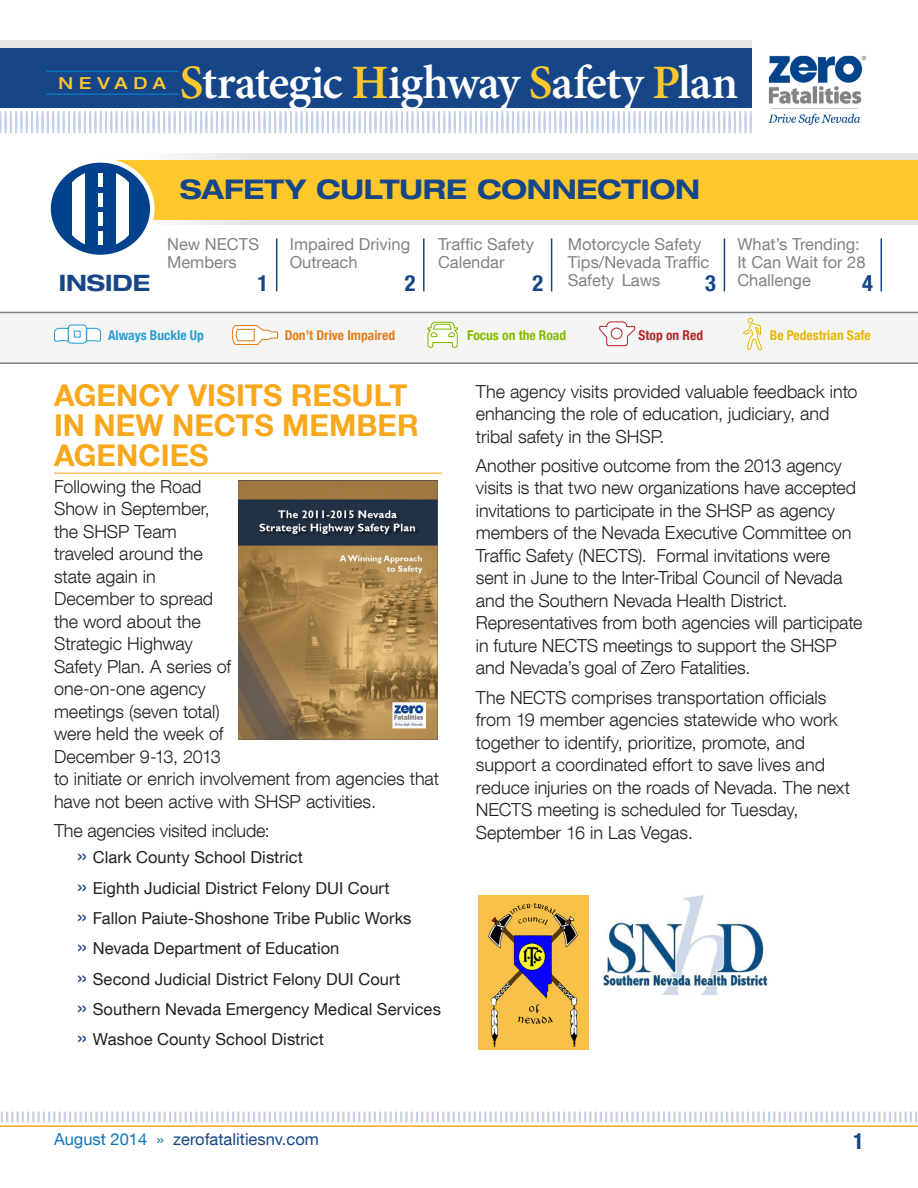
<style>
.page{position:relative;width:918px;height:1188px;background:#fff}
.page>*{position:absolute;margin:0;border:0;box-sizing:border-box;transform-origin:0 0}
.t1{font:600 48px "Minion Pro";letter-spacing:-.025em;color:#fff}
.Heading_1{font:700 30px/30px "Helvetica Neue LT Com";letter-spacing:.005em;color:#f9a71b}
.t2{font:700 expanded 27px "Helvetica Neue LT Com";letter-spacing:-.005em;color:#164687}
.Inside__Page_numbers{font:700 condensed 22.5px "Helvetica Neue LT Com";color:#164687}
.t3{font:700 expanded 22.5px "Helvetica Neue LT Com";letter-spacing:-.005em;color:#164687}
.Body{font:300 18px/22.5px "Helvetica Neue LT Com";letter-spacing:-.005em;color:#231f20}
.t4{font:16.5px "Helvetica Neue LT Com";letter-spacing:.005em;color:#231f20}
.Inside__Header_info{font:16.5px/18px "Helvetica Neue LT Com";color:#808284}
.t5{font:16.5px "Helvetica Neue LT Com";color:#164687}
.t6{font:500 expanded 16.5px "Helvetica Neue LT Com";letter-spacing:.35em;color:#fec82d}
.t7{font:700 condensed 13.5px "Helvetica Neue LT Com";color:#e57f1a}
.t8{font:700 condensed 13.5px "Helvetica Neue LT Com";color:#e7b806}
.t9{font:700 condensed 13.5px "Helvetica Neue LT Com";color:#2a9fd5}
.t10{font:700 condensed 13.5px "Helvetica Neue LT Com";color:#83bc00}
.t11{font:700 condensed 13.5px "Helvetica Neue LT Com";color:#b6272b}
.s1{color:#fec82d}
.s2{font-size:22.5px;color:#164687}
.s3{color:#1074bc}
</style>
<div class="page">
<svg style="left:154px;top:153px;width:764px;height:71px;background:#e9e3d6"></svg>
<svg style="left:0;top:312px;width:918px;height:52px;fill:#f5f5f6"></svg>
<div style="left:0;top:40px;width:752px;height:8px;background:#e6e5e5"></div>
<div style="left:0;top:48px;width:752px;height:60px;background:#164687"></div>
<hr style="left:46px;top:93px;width:132px;height:2px;background:#1074bc">
<svg style="left:0;top:111px;width:752px;height:22px"></svg>
<svg style="left:0;top:1111px;width:918px;height:11px"></svg>
<hr style="left:46px;top:71px;width:132px;height:1px;background:#1074bc">
<hr style="left:0;top:1125px;width:918px;height:2px;background:#f9a71b">
<img style="left:768px;top:55px;width:99px;height:70px">
<div style="left:98px;top:160px;width:820px;height:59px;background:#fec82d"></div>
<div style="left:49px;top:160px;width:103px;height:97px;background:#02428c;border-radius:50%"></div>
<div style="left:46px;top:158px;width:109px;height:101px;border:4px solid #fff;border-radius:50%"></div>
<div style="left:68px;top:325px;width:18px;height:18px;background:#fff;border-radius:3px"></div>
<div style="left:68px;top:324px;width:19px;height:20px;border:1px solid #2a9fd5;border-radius:3px"></div>
<svg style="left:53px;top:327px;width:49px;height:15px"></svg>
<svg style="left:231px;top:325px;width:48px;height:21px"></svg>
<svg style="left:427px;top:321px;width:32px;height:27px"></svg>
<svg style="left:599px;top:321px;width:37px;height:26px"></svg>
<div style="left:611px;top:328px;width:11px;height:11px;background:#fff;border-radius:50%"></div>
<div style="left:611px;top:328px;width:12px;height:11px;border:1px solid #b6272b;border-radius:50%"></div>
<svg style="left:742px;top:318px;width:21px;height:38px"></svg>
<svg style="left:72px;top:170px;width:13px;height:78px"></svg>
<svg style="left:116px;top:170px;width:13px;height:78px"></svg>
<div style="left:98px;top:174px;width:5px;height:13px;background:#fff"></div>
<div style="left:98px;top:193px;width:5px;height:13px;background:#fff"></div>
<div style="left:98px;top:212px;width:5px;height:14px;background:#fff"></div>
<div style="left:98px;top:232px;width:5px;height:13px;background:#fff"></div>
<hr style="left:54px;top:473px;width:388px;height:1px;background:#f9a71b">
<img style="left:478px;top:896px;width:110px;height:154px">
<img style="left:604px;top:895px;width:164px;height:100px">
<img style="left:239px;top:480px;width:198px;height:259px">
<hr style="left:276px;top:238px;width:1px;height:53px;background:#164687">
<hr style="left:423px;top:238px;width:2px;height:53px;background:#164687">
<hr style="left:551px;top:238px;width:1px;height:53px;background:#164687">
<hr style="left:724px;top:238px;width:1px;height:53px;background:#164687">
<hr style="left:880px;top:238px;width:2px;height:53px;background:#164687">
<p class="t6" style="left:59px;top:73px;width:109px">NEVADA</p>
<h1 class="t1" style="left:180px;top:49px;width:560px"><span class="s1">S</span>trategic <span class="s1">H</span>ighway <span class="s1">S</span>afety <span class="s1">P</span>lan</h1>
<h3 class="t2" style="left:180px;top:172px;width:522px">SAFETY CULTURE CONNECTION</h3>
<p class="t3" style="left:59px;top:268px;width:93px">INSIDE</p>
<p class="Inside__Header_info" style="left:167px;top:235px;width:93px">New NECTS<br>Members</p>
<p class="Inside__Header_info" style="left:290px;top:235px;width:122px">Impaired Driving<br>Outreach</p>
<p class="Inside__Header_info" style="left:438px;top:235px;width:97px">Traffic Safety<br>Calendar</p>
<p class="Inside__Header_info" style="left:568px;top:235px;width:143px">Motorcycle Safety<br>Tips/Nevada Traffic<br>Safety Laws</p>
<p class="Inside__Header_info" style="left:737px;top:235px;width:130px">What’s Trending:<br>It Can Wait for 28</p>
<p class="Inside__Page_numbers" style="left:258px;top:270px;width:12px">1</p>
<p class="Inside__Page_numbers" style="left:405px;top:270px;width:12px">2</p>
<p class="Inside__Page_numbers" style="left:533px;top:270px;width:12px">2</p>
<p class="Inside__Page_numbers" style="left:705px;top:270px;width:12px">3</p>
<p class="Inside__Header_info" style="left:737px;top:271px;width:75px">Challenge</p>
<p class="Inside__Page_numbers" style="left:862px;top:270px;width:12px">4</p>
<p class="t9" style="left:108px;top:327px;width:97px">Always Buckle Up</p>
<p class="t7" style="left:285px;top:327px;width:112px">Don’t Drive Impaired</p>
<p class="t10" style="left:467px;top:327px;width:100px">Focus on the Road</p>
<p class="t11" style="left:639px;top:327px;width:66px">Stop on Red</p>
<p class="t8" style="left:770px;top:327px;width:102px">Be Pedestrian Safe</p>
<p class="Heading_1" style="left:54px;top:380px;width:366px">AGENCY VISITS RESULT<br>IN NEW NECTS MEMBER<br>AGENCIES</p>
<p class="Body" style="left:54px;top:475px;width:387px">Following the Road<br>Show in September,<br>the SHSP Team<br>traveled around the<br>state again in<br>December to spread<br>the word about the<br>Strategic Highway<br>Safety Plan. A series of<br>one-on-one agency<br>meetings (seven total)<br>were held the week of<br>December 9-13, 2013<br>to initiate or enrich involvement from agencies that have not been active with SHSP activities.</p>
<p class="Body" style="left:54px;top:819px;width:217px">The agencies visited include:</p>
<p class="t4" style="left:77px;top:847px;width:228px"><span class="s2">»</span> Clark County School District</p>
<p class="t4" style="left:77px;top:878px;width:315px"><span class="s2">»</span> Eighth Judicial District Felony DUI Court</p>
<p class="t4" style="left:77px;top:908px;width:336px"><span class="s2">»</span> Fallon Paiute-Shoshone Tribe Public Works</p>
<p class="t4" style="left:77px;top:938px;width:264px"><span class="s2">»</span> Nevada Department of Education</p>
<p class="t4" style="left:77px;top:969px;width:325px"><span class="s2">»</span> Second Judicial District Felony DUI Court</p>
<p class="t4" style="left:77px;top:999px;width:366px"><span class="s2">»</span> Southern Nevada Emergency Medical Services</p>
<p class="t4" style="left:77px;top:1029px;width:249px"><span class="s2">»</span> Washoe County School District</p>
<p class="Body" style="left:476px;top:380px;width:383px">The agency visits provided valuable feedback into enhancing the role of education, judiciary, and tribal safety in the SHSP.</p>
<p class="Body" style="left:476px;top:454px;width:388px">Another positive outcome from the 2013 agency visits is that two new organizations have accepted invitations to participate in the SHSP as agency members of the Nevada Executive Committee on Traffic Safety (NECTS). Formal invitations were sent in June to the Inter-Tribal Council of Nevada and the Southern Nevada Health District.<br>Representatives from both agencies will participate in future NECTS meetings to support the SHSP and Nevada’s goal of Zero Fatalities.</p>
<p class="Body" style="left:476px;top:686px;width:376px">The NECTS comprises transportation officials from 19 member agencies statewide who work together to identify, prioritize, promote, and support a coordinated effort to save lives and reduce injuries on the roads of Nevada. The next NECTS meeting is scheduled for Tuesday, September 16 in Las Vegas.</p>
<p class="t5" style="left:54px;top:1129px;width:266px"><span class="s3">August 2014 »</span> zerofatalitiesnv.com</p>
<p class="Inside__Page_numbers" style="left:853px;top:1128px;width:12px">1</p>
</div>
